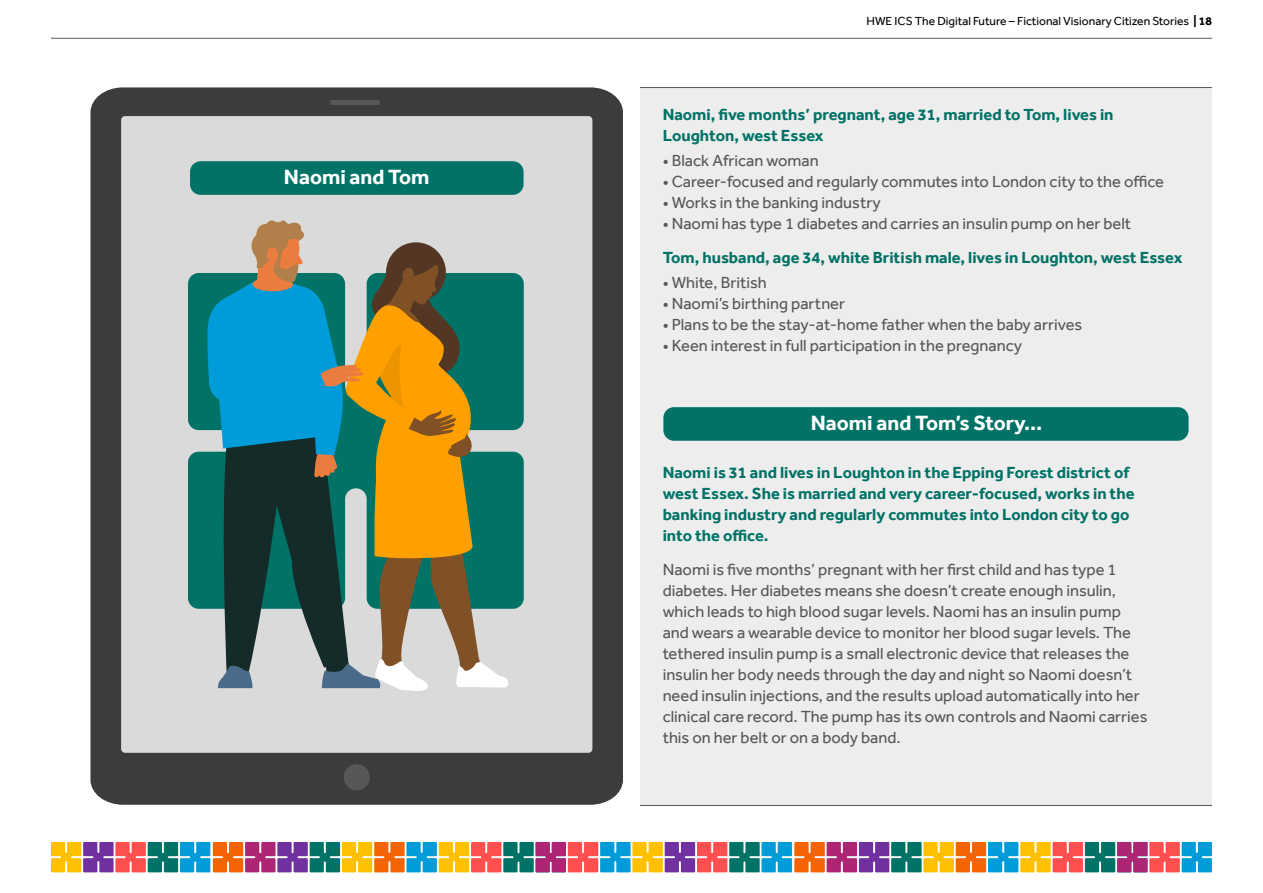
<style>
.page{position:relative;width:1263px;height:893px;background:#fff}
.page>*{position:absolute;margin:0;border:0;box-sizing:border-box;transform-origin:0 0}
.t1{font:700 21.15px "Effra";color:#fff}
.t2{font:16.5px/21px "Effra";color:#575756}
.t3{font:700 16.5px/21px "Effra";color:#007266}
.t4{font:12px "Effra";color:#000}
.s1{font-weight:700}
</style>
<div class="page">
<div style="left:640px;top:87px;width:572px;height:719px;background:#ededed"></div>
<hr style="left:640px;top:87px;width:572px;height:1px;background:#575756">
<hr style="left:640px;top:805px;width:572px;height:1px;background:#575756">
<div style="left:90px;top:87px;width:533px;height:718px;background:#3c3c3b"></div>
<svg style="left:330px;top:100px;width:50px;height:5px"></svg>
<div style="left:344px;top:764px;width:26px;height:26px;background:#575756;border-radius:50%"></div>
<div style="left:121px;top:116px;width:471px;height:637px;background:#dadada;border-radius:4px"></div>
<svg style="left:188px;top:273px;width:336px;height:336px;background:#127a6f"></svg>
<svg style="left:207px;top:220px;width:302px;height:471px"></svg>
<div style="left:190px;top:161px;width:333px;height:34px;background:#007266;border-radius:11px"></div>
<div style="left:663px;top:407px;width:525px;height:34px;background:#007266;border-radius:11px"></div>
<svg style="left:51px;top:842px;width:1161px;height:30px;background:#9f8377"></svg>
<hr style="left:51px;top:38px;width:1161px;height:1px;background:#575756">
<p class="t1" style="left:284px;top:164px;width:147px">Naomi and Tom</p>
<p class="t4" style="left:866px;top:14px;width:347px">HWE ICS The Digital Future – Fictional Visionary Citizen Stories <span class="s1">| 18</span></p>
<p class="t3" style="left:663px;top:104px;width:452px">Naomi, five months’ pregnant, age 31, married to Tom, lives in<br>Loughton, west Essex</p>
<p class="t2" style="left:663px;top:150px;width:158px">• Black African woman</p>
<p class="t2" style="left:663px;top:171px;width:503px">• Career-focused and regularly commutes into London city to the office</p>
<p class="t2" style="left:663px;top:192px;width:219px">• Works in the banking industry</p>
<p class="t2" style="left:663px;top:213px;width:470px">• Naomi has type 1 diabetes and carries an insulin pump on her belt</p>
<p class="t3" style="left:663px;top:247px;width:521px">Tom, husband, age 34, white British male, lives in Loughton, west Essex</p>
<p class="t2" style="left:663px;top:272px;width:106px">• White, British</p>
<p class="t2" style="left:663px;top:293px;width:184px">• Naomi’s birthing partner</p>
<p class="t2" style="left:663px;top:314px;width:421px">• Plans to be the stay-at-home father when the baby arrives</p>
<p class="t2" style="left:663px;top:335px;width:361px">• Keen interest in full participation in the pregnancy</p>
<p class="t1" style="left:811px;top:410px;width:233px">Naomi and Tom’s Story…</p>
<p class="t3" style="left:663px;top:461px;width:473px">Naomi is 31 and lives in Loughton in the Epping Forest district of west Essex. She is married and very career-focused, works in the banking industry and regularly commutes into London city to go into the office.</p>
<p class="t2" style="left:663px;top:558px;width:486px">Naomi is five months’ pregnant with her first child and has type 1 diabetes. Her diabetes means she doesn’t create enough insulin, which leads to high blood sugar levels. Naomi has an insulin pump and wears a wearable device to monitor her blood sugar levels. The tethered insulin pump is a small electronic device that releases the insulin her body needs through the day and night so Naomi doesn’t need insulin injections, and the results upload automatically into her clinical care record. The pump has its own controls and Naomi carries this on her belt or on a body band.</p>
</div>
